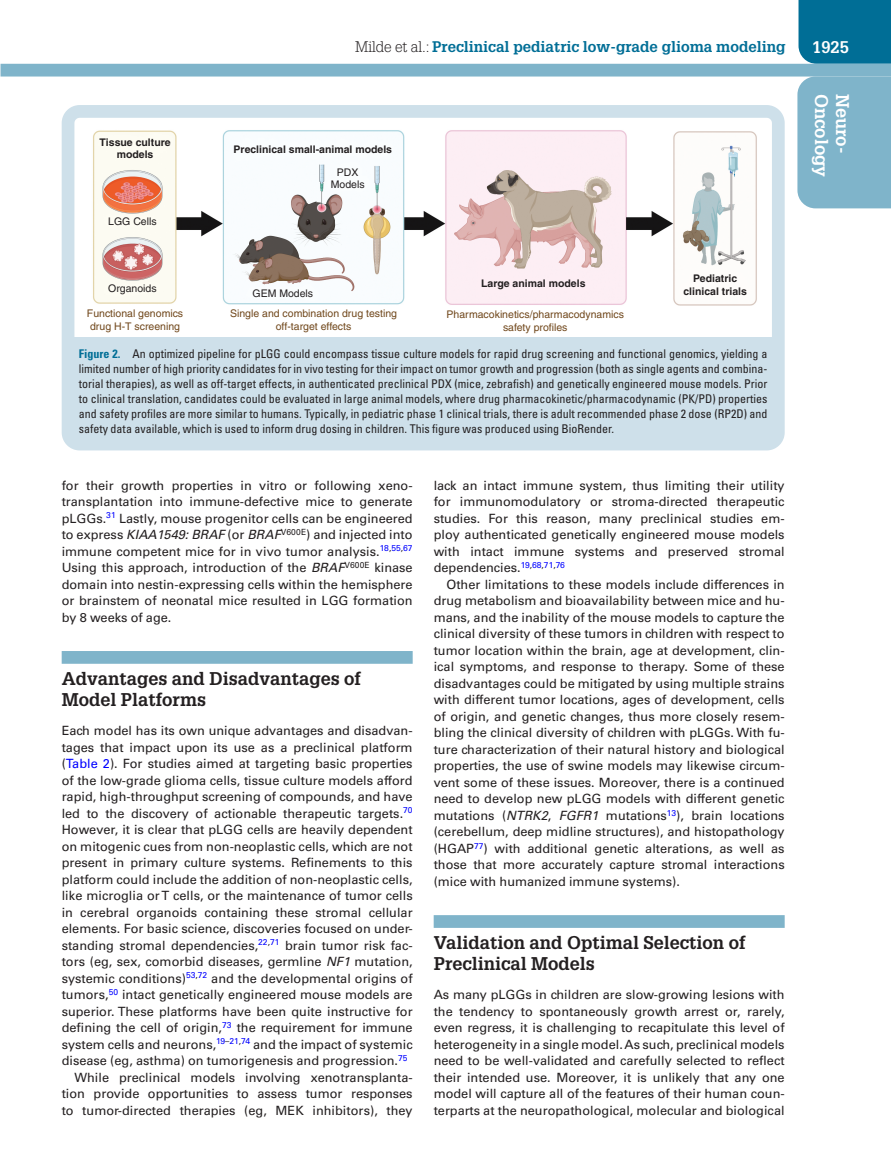
<style>
.page{position:relative;width:891px;height:1175px;background:#fff}
.page>*{position:absolute;margin:0;border:0;box-sizing:border-box;transform-origin:0 0}
.t1{font:700 18px/21px "Glypha LT Std";color:#231f20}
.t2{font:700 18px "Glypha LT Std";color:#fff}
.t3{font:700 16.5px "Glypha LT Std";color:#fff}
.t4{font:700 15px "Glypha LT Std";color:#006e96}
.t5{font:12.75px/16.5px "Univers LT Std";color:#231f20;text-align:justify}
.t6{font:condensed 12px/15px "Univers LT Std";color:#231f20;text-align:justify}
.t7{font:10.5px/12.6px "Helvetica";color:#70471b;text-align:center}
.t8{font:700 10.5px/12.6px "Helvetica";color:#231f20;text-align:center}
.t9{font:10.5px/12.6px "Helvetica";color:#231f20;text-align:center}
.s1{font-weight:300;color:#231f20}
.s2{font-weight:700;color:#006e96}
.s3{font-style:italic}
.s4{color:#00f}
</style>
<div class="page">
<div style="left:799px;top:0;width:92px;height:64px;background:#006e96"></div>
<div style="left:1px;top:64px;width:890px;height:12px;background:#7fb4ca"></div>
<div style="left:797px;top:76px;width:94px;height:132px;background:#7fb4ca"></div>
<div style="left:62px;top:651px;width:351px;height:12px;background:#7fb4ca"></div>
<div style="left:434px;top:915px;width:351px;height:12px;background:#7fb4ca"></div>
<img style="left:93px;top:130px;width:664px;height:176px">
<div style="left:73px;top:337px;width:700px;height:104px;background:#cee0ea"></div>
<div style="left:62px;top:105px;width:723px;height:345px;border:13px solid #cee0ea;border-radius:12px"></div>
<p class="t8" style="left:100px;top:135px;width:73px">Tissue culture models</p>
<p class="t9" style="left:108px;top:215px;width:50px">LGG Cells</p>
<p class="t9" style="left:108px;top:281px;width:50px">Organoids</p>
<p class="t7" style="left:87px;top:307px;width:98px;text-align:left">Functional genomics drug H-T screening</p>
<p class="t4" style="left:355px;top:37px;width:432px"><span class="s1">Milde et al.:</span> Preclinical pediatric low-grade glioma modeling</p>
<p class="t3" style="left:812px;top:37px;width:38px">1925</p>
<p class="t8" style="left:234px;top:143px;width:160px">Preclinical small-animal models</p>
<p class="t9" style="left:331px;top:166px;width:35px">PDX<br>Models</p>
<p class="t9" style="left:253px;top:287px;width:62px">GEM Models</p>
<p class="t7" style="left:230px;top:307px;width:169px">Single and combination drug testing off-target effects</p>
<p class="t8" style="left:481px;top:277px;width:106px">Large animal models</p>
<p class="t7" style="left:447px;top:308px;width:179px">Pharmacokinetics/pharmacodynamics safety profiles</p>
<p class="t8" style="left:684px;top:272px;width:65px">Pediatric clinical trials</p>
<h1 class="t2" style="left:833px;top:94px;width:85px;rotate:90deg">Oncology</h1>
<h1 class="t2" style="left:854px;top:94px;width:61px;rotate:90deg">Neuro-</h1>
<p class="t6" style="left:79px;top:346px;width:690px"><span class="s2">Figure 2.</span> An optimized pipeline for pLGG could encompass tissue culture models for rapid drug screening and functional genomics, yielding a limited number of high priority candidates for in vivo testing for their impact on tumor growth and progression (both as single agents and combina&shy;torial therapies), as well as off-target effects, in authenticated preclinical PDX (mice, zebrafish) and genetically engineered mouse models. Prior to clinical translation, candidates could be evaluated in large animal models, where drug pharmacokinetic/pharmacodynamic (PK/PD) properties and safety profiles are more similar to humans. Typically, in pediatric phase 1 clinical trials, there is adult recommended phase 2 dose (RP2D) and safety data available, which is used to inform drug dosing in children. This figure was produced using BioRender.</p>
<p class="t5" style="left:62px;top:477px;width:353px">for their growth properties in vitro or following xeno&shy;transplantation into immune-defective mice to generate pLGGs.<sup>31</sup> Lastly, mouse progenitor cells can be engineered to express <span class="s3">KIAA1549: BRAF</span> (or <span class="s3">BRAF</span><sup>V600E</sup>) and injected into immune competent mice for in vivo tumor analysis.<sup>18</sup><sup>,</sup><sup>55</sup><sup>,</sup><sup>67<br></sup>Using this approach, introduction of the <span class="s3">BRAF</span><sup>V600E</sup> kinase domain into nestin-expressing cells within the hemisphere or brainstem of neonatal mice resulted in LGG formation by 8 weeks of age.</p>
<h1 class="t1" style="left:62px;top:667px;width:301px">Advantages and Disadvantages of<br>Model Platforms</h1>
<p class="t5" style="left:62px;top:722px;width:352px">Each model has its own unique advantages and disadvan-</p>
<p class="t5" style="left:62px;top:739px;width:352px">tages that impact upon its use as a preclinical platform</p>
<p class="t5" style="left:62px;top:755px;width:352px">(<span class="s4">Table 2</span>). For studies aimed at targeting basic properties</p>
<p class="t5" style="left:62px;top:772px;width:353px">of the low-grade glioma cells, tissue culture models afford</p>
<p class="t5" style="left:62px;top:788px;width:353px">rapid, high-throughput screening of compounds, and have</p>
<p class="t5" style="left:62px;top:805px;width:352px">led to the discovery of actionable therapeutic targets.<sup>70</sup></p>
<p class="t5" style="left:62px;top:821px;width:352px">However, it is clear that pLGG cells are heavily dependent</p>
<p class="t5" style="left:62px;top:838px;width:352px">on mitogenic cues from non-neoplastic cells, which are not</p>
<p class="t5" style="left:62px;top:854px;width:352px">present in primary culture systems. Refinements to this</p>
<p class="t5" style="left:62px;top:871px;width:352px">platform could include the addition of non-neoplastic cells,</p>
<p class="t5" style="left:62px;top:887px;width:353px">like microglia or T cells, or the maintenance of tumor cells</p>
<p class="t5" style="left:62px;top:904px;width:352px">in cerebral organoids containing these stromal cellular</p>
<p class="t5" style="left:62px;top:920px;width:352px">elements. For basic science, discoveries focused on under-</p>
<p class="t5" style="left:62px;top:937px;width:352px">standing stromal dependencies,<sup>22</sup><sup>,</sup><sup>71</sup> brain tumor risk fac-</p>
<p class="t5" style="left:62px;top:953px;width:352px">tors (eg, sex, comorbid diseases, germline <span class="s3">NF1</span> mutation,</p>
<p class="t5" style="left:62px;top:970px;width:352px">systemic conditions)<sup>53</sup><sup>,</sup><sup>72</sup> and the developmental origins of</p>
<p class="t5" style="left:62px;top:986px;width:352px">tumors,<sup>50</sup> intact genetically engineered mouse models are</p>
<p class="t5" style="left:62px;top:1003px;width:353px">superior. These platforms have been quite instructive for</p>
<p class="t5" style="left:62px;top:1019px;width:353px">defining the cell of origin,<sup>73</sup> the requirement for immune</p>
<p class="t5" style="left:62px;top:1036px;width:353px">system cells and neurons,<sup>19</sup><sup>–</sup><sup>21</sup><sup>,</sup><sup>74</sup> and the impact of systemic</p>
<p class="t5" style="left:62px;top:1052px;width:347px">disease (eg, asthma) on tumorigenesis and progression.<sup>75</sup></p>
<p class="t5" style="left:74px;top:1069px;width:340px">While preclinical models involving xenotransplanta-</p>
<p class="t5" style="left:62px;top:1085px;width:353px">tion provide opportunities to assess tumor responses</p>
<p class="t5" style="left:62px;top:1102px;width:353px">to tumor-directed therapies (eg, MEK inhibitors), they</p>
<p class="t5" style="left:434px;top:477px;width:353px">lack an intact immune system, thus limiting their utility for immunomodulatory or stroma-directed therapeutic studies. For this reason, many preclinical studies em&shy;ploy authenticated genetically engineered mouse models with intact immune systems and preserved stromal dependencies.<sup>19</sup><sup>,</sup><sup>68</sup><sup>,</sup><sup>71</sup><sup>,</sup><sup>76</sup></p>
<p class="t5" style="left:434px;top:576px;width:353px;text-indent:13px">Other limitations to these models include differences in drug metabolism and bioavailability between mice and hu&shy;mans, and the inability of the mouse models to capture the clinical diversity of these tumors in children with respect to tumor location within the brain, age at development, clin&shy;ical symptoms, and response to therapy. Some of these disadvantages could be mitigated by using multiple strains with different tumor locations, ages of development, cells of origin, and genetic changes, thus more closely resem&shy;bling the clinical diversity of children with pLGGs. With fu&shy;ture characterization of their natural history and biological properties, the use of swine models may likewise circum&shy;vent some of these issues. Moreover, there is a continued need to develop new pLGG models with different genetic mutations (<span class="s3">NTRK2</span>, <span class="s3">FGFR1</span> mutations<sup>13</sup>), brain locations (cerebellum, deep midline structures), and histopathology (HGAP<sup>77</sup>) with additional genetic alterations, as well as those that more accurately capture stromal interactions (mice with humanized immune systems).</p>
<h1 class="t1" style="left:434px;top:931px;width:313px">Validation and Optimal Selection of<br>Preclinical Models</h1>
<p class="t5" style="left:434px;top:986px;width:353px">As many pLGGs in children are slow-growing lesions with the tendency to spontaneously growth arrest or, rarely, even regress, it is challenging to recapitulate this level of heterogeneity in a single model. As such, preclinical models need to be well-validated and carefully selected to reflect their intended use. Moreover, it is unlikely that any one model will capture all of the features of their human coun&shy;terparts at the neuropathological, molecular and biological</p>
</div>
